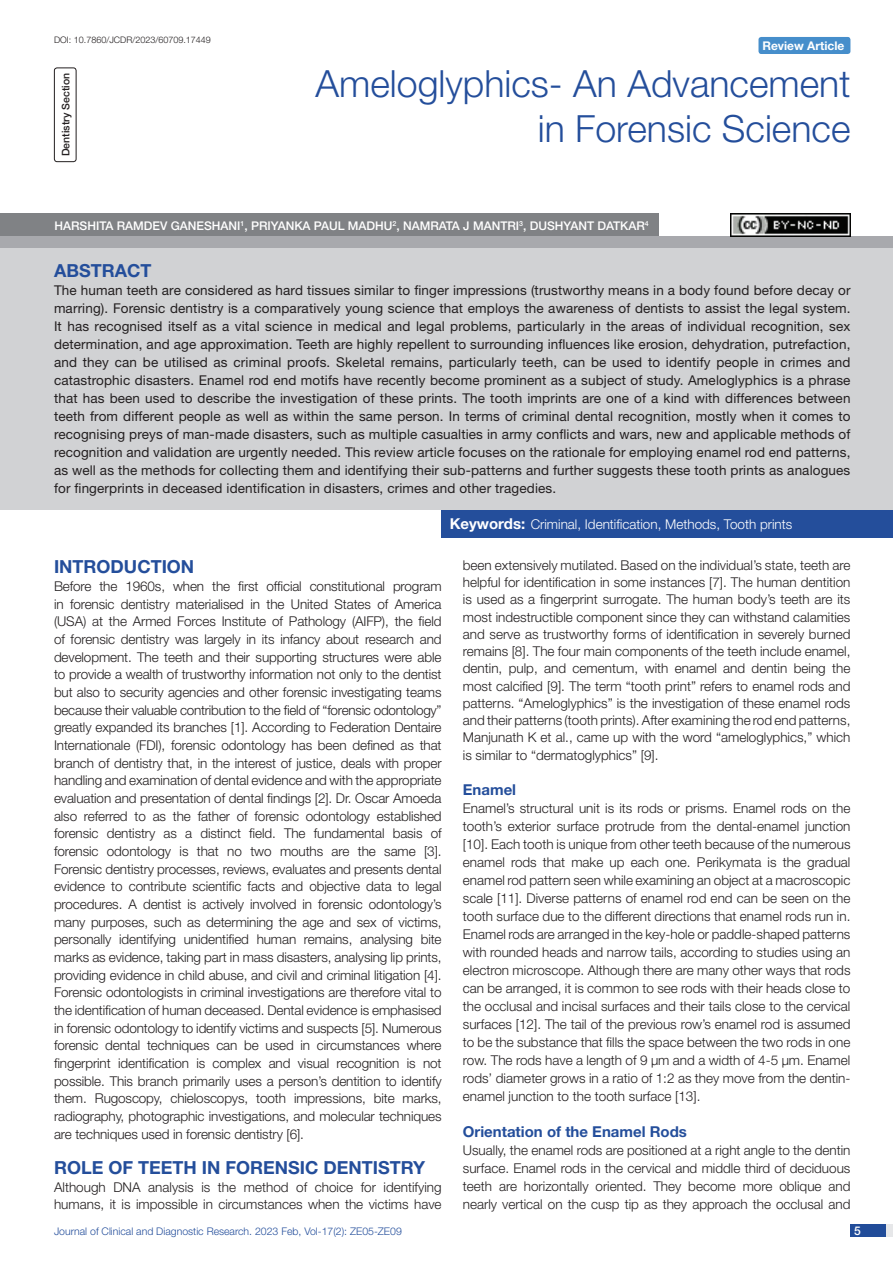
<style>
.page{position:relative;width:893px;height:1263px;background:#fff}
.page>*{position:absolute;margin:0;border:0;box-sizing:border-box;transform-origin:0 0}
.t1{font:300 37.5px/45px "Helvetica Neue";color:#244e9b;text-align:right}
.Heading{font:700 18px "Helvetica Neue";color:#244e9b}
.Abstract_head{font:700 18px "Helvetica Neue";color:#244e9b}
.HEAD_2{font:700 15px "Helvetica Neue";color:#244e9b}
.Body_text{font:300 13.5px/17.7px "Helvetica Neue";color:#231f20;text-align:justify}
.Abstract_Text{font:13.5px/18px "Helvetica Neue";letter-spacing:.01em;color:#231f20;text-align:justify}
.Key_words{font:300 13.5px "Helvetica Neue";color:#fff}
.Author{font:500 12px "Helvetica Neue";color:#fff}
.t2{font:700 12px "Helvetica Neue";color:#fff}
.t3{font:300 10.5px "Helvetica Neue";color:#244e9b}
.section{font:500 10.5px "Helvetica Neue";color:#231f20}
.DOI{font:300 9px "Helvetica Neue";color:#231f20}
.s1{font-weight:700;font-size:15px}
</style>
<div class="page">
<div style="left:850px;top:1224px;width:43px;height:13px;background:#e6e7e9"></div>
<div style="left:850px;top:1224px;width:35px;height:13px;background:#214c99"></div>
<div style="left:758px;top:37px;width:92px;height:17px;background:#468ecb;border-radius:3px"></div>
<div style="left:54px;top:68px;width:22px;height:94px;border:1px solid #231f20;border-radius:3px"></div>
<div style="left:0;top:236px;width:893px;height:12px;background:#a8a9ad"></div>
<div style="left:0;top:213px;width:659px;height:23px;background:#808285"></div>
<div style="left:0;top:248px;width:893px;height:262px;background:#d1d2d4"></div>
<div style="left:442px;top:510px;width:451px;height:27px;background:#244e9b"></div>
<img style="left:730px;top:214px;width:120px;height:22px">
<p class="DOI" style="left:54px;top:35px;width:158px">DOI: 10.7860/JCDR/2023/60709.17449</p>
<p class="t2" style="left:762px;top:38px;width:83px">Review Article</p>
<p class="section" style="left:59px;top:156px;width:85px;rotate:-90deg">DENTISTRY SECTION</p>
<p class="t1" style="left:316px;top:60px;width:536px">Ameloglyphics- An Advancement in Forensic Science</p>
<p class="Author" style="left:54px;top:218px;width:596px">HARSH ITA RAMDEV GANESHANI<sup>1</sup>, PRIYANKA PAUL MADH U<sup>2</sup>, NAMRATA J MANTRI<sup>3</sup>, DUSHYANT DATKAR<sup>4</sup></p>
<p class="Abstract_head" style="left:54px;top:259px;width:99px">ABSTRACT</p>
<p class="Abstract_Text" style="left:54px;top:281px;width:798px">The human teeth are considered as hard tissues similar to finger impressions (trustworthy means in a body found before decay or marring). Forensic dentistry is a comparatively young science that employs the awareness of dentists to assist the legal system.<br>It has recognised itself as a vital science in medical and legal problems, particularly in the areas of individual recognition, sex determination, and age approximation. Teeth are highly repellent to surrounding influences like erosion, dehydration, putrefaction, and they can be utilised as criminal proofs. Skeletal remains, particularly teeth, can be used to identify people in crimes and catastrophic disasters. Enamel rod end motifs have recently become prominent as a subject of study. Ameloglyphics is a phrase that has been used to describe the investigation of these prints. The tooth imprints are one of a kind with differences between teeth from different people as well as within the same person. In terms of criminal dental recognition, mostly when it comes to recognising preys of man-made disasters, such as multiple casualties in army conflicts and wars, new and applicable methods of recognition and validation are urgently needed. This review article focuses on the rationale for employing enamel rod end patterns, as well as the methods for collecting them and identifying their sub-patterns and further suggests these tooth prints as analogues for fingerprints in deceased identification in disasters, crimes and other tragedies.</p>
<p class="Key_words" style="left:450px;top:516px;width:344px"><span class="s1">Keywords:</span> Criminal, Identification, Methods, Tooth prints</p>
<p class="Heading" style="left:54px;top:556px;width:142px">INTRODUCTION</p>
<p class="Body_text" style="left:54px;top:577px;width:389px">Before the 1960s, when the first official constitutional program in forensic dentistry materialised in the United States of America (USA) at the Armed Forces Institute of Pathology (AIFP), the field of forensic dentistry was largely in its infancy about research and development. The teeth and their supporting structures were able to provide a wealth of trustworthy information not only to the dentist but also to security agencies and other forensic investigating teams because their valuable contribution to the field of “forensic odontology” greatly expanded its branches [1]. According to Federation Dentaire Internationale (FDI), forensic odontology has been defined as that branch of dentistry that, in the interest of justice, deals with proper handling and examination of dental evidence and with the appropriate evaluation and presentation of dental findings [2]. Dr. Oscar Amoeda also referred to as the father of forensic odontology established forensic dentistry as a distinct field. The fundamental basis of forensic odontology is that no two mouths are the same [3].<br>Forensic dentistry processes, reviews, evaluates and presents dental evidence to contribute scientific facts and objective data to legal procedures. A dentist is actively involved in forensic odontology’s many purposes, such as determining the age and sex of victims, personally identifying unidentified human remains, analysing bite marks as evidence, taking part in mass disasters, analysing lip prints, providing evidence in child abuse, and civil and criminal litigation [4].<br>Forensic odontologists in criminal investigations are therefore vital to the identification of human deceased. Dental evidence is emphasised in forensic odontology to identify victims and suspects [5]. Numerous forensic dental techniques can be used in circumstances where fingerprint identification is complex and visual recognition is not possible. This branch primarily uses a person’s dentition to identify them. Rugoscopy, chieloscopys, tooth impressions, bite marks, radiography, photographic investigations, and molecular techniques are techniques used in forensic dentistry [6].</p>
<p class="Heading" style="left:54px;top:1157px;width:373px">Role of teeth in forensic dentistry</p>
<p class="Body_text" style="left:54px;top:1178px;width:389px;line-height:17.2px">Although DNA analysis is the method of choice for identifying humans, it is impossible in circumstances when the victims have</p>
<p class="Body_text" style="left:463px;top:556px;width:389px;line-height:17.2px">been extensively mutilated. Based on the individual’s state, teeth are helpful for identification in some instances [7]. The human dentition is used as a fingerprint surrogate. The human body’s teeth are its most indestructible component since they can withstand calamities and serve as trustworthy forms of identification in severely burned remains [8]. The four main components of the teeth include enamel, dentin, pulp, and cementum, with enamel and dentin being the most calcified [9]. The term “tooth print” refers to enamel rods and patterns. “Ameloglyphics” is the investigation of these enamel rods and their patterns (tooth prints). After examining the rod end patterns, Manjunath K et al., came up with the word “ameloglyphics,” which is similar to “dermatoglyphics” [9].</p>
<p class="HEAD_2" style="left:463px;top:781px;width:55px">Enamel</p>
<p class="Body_text" style="left:463px;top:799px;width:389px">Enamel’s structural unit is its rods or prisms. Enamel rods on the tooth’s exterior surface protrude from the dental-enamel junction [10]. Each tooth is unique from other teeth because of the numerous enamel rods that make up each one. Perikymata is the gradual enamel rod pattern seen while examining an object at a macroscopic scale [11]. Diverse patterns of enamel rod end can be seen on the tooth surface due to the different directions that enamel rods run in.<br>Enamel rods are arranged in the key-hole or paddle-shaped patterns with rounded heads and narrow tails, according to studies using an electron microscope. Although there are many other ways that rods can be arranged, it is common to see rods with their heads close to the occlusal and incisal surfaces and their tails close to the cervical surfaces [12]. The tail of the previous row’s enamel rod is assumed to be the substance that fills the space between the two rods in one row. The rods have a length of 9 µm and a width of 4-5 µm. Enamel rods’ diameter grows in a ratio of 1:2 as they move from the dentin&shy;enamel junction to the tooth surface [13].</p>
<p class="HEAD_2" style="left:463px;top:1122px;width:226px">Orientation of the Enamel Rods</p>
<p class="Body_text" style="left:463px;top:1141px;width:389px">Usually, the enamel rods are positioned at a right angle to the dentin surface. Enamel rods in the cervical and middle third of deciduous teeth are horizontally oriented. They become more oblique and nearly vertical on the cusp tip as they approach the occlusal and</p>
<p class="t3" style="left:54px;top:1225px;width:349px">Journal of Clinical and Diagnostic Research. 2023 Feb, Vol-17(2): ZE05-ZE09</p>
<p class="Author" style="left:854px;top:1223px;width:8px">5</p>
</div>
